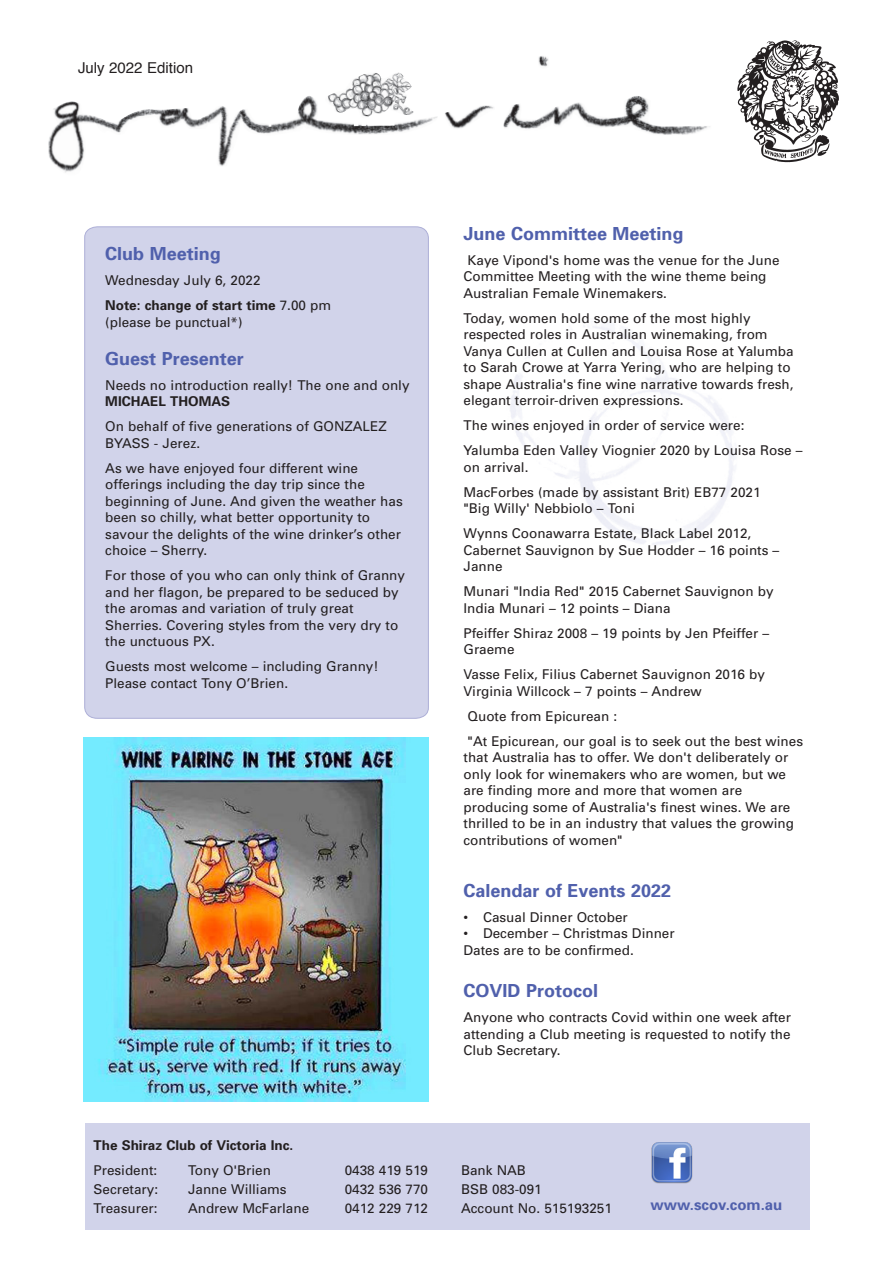
<style>
.page{position:relative;width:893px;height:1263px;background:#fff}
.page>*{position:absolute;margin:0;border:0;box-sizing:border-box;transform-origin:0 0}
.Headers{font:700 18px "Univers";color:#5060ac}
.TEXT{font:15px "Helvetica";color:#231f20}
.subhead{font:700 15px "Univers";color:#5060ac}
.TEXT-2{font:13.5px/16.5px "Univers";color:#231f20}
.TEXT-3{font:700 13.5px "Univers";color:#231f20}
.s1{font-weight:700}
</style>
<div class="page">
<img style="left:48px;top:56px;width:662px;height:117px">
<img style="left:737px;top:40px;width:102px;height:123px">
<img style="left:322px;top:70px;width:91px;height:49px">
<div style="left:77px;top:60px;width:233px;height:21px;background:#fff"></div>
<div style="left:85px;top:1123px;width:725px;height:106px;background:#d1d3ea"></div>
<img style="left:651px;top:1142px;width:42px;height:42px">
<div style="left:84px;top:226px;width:345px;height:493px;background:#d1d3ea"></div>
<img style="left:84px;top:737px;width:344px;height:365px">
<p class="TEXT" style="left:78px;top:56px;width:117px">July 2022 Edition</p>
<p class="Headers" style="left:105px;top:243px;width:117px">Club Meeting</p>
<p class="TEXT-2" style="left:105px;top:272px;width:157px">Wednesday July 6, 2022</p>
<p class="TEXT-2" style="left:105px;top:297px;width:227px"><span class="s1">Note: change of start time</span> 7.00 pm (please be punctual*)</p>
<p class="Headers" style="left:105px;top:347px;width:140px">Guest Presenter</p>
<p class="TEXT-2" style="left:105px;top:377px;width:306px">Needs no introduction really! The one and only<br><span class="s1">MICHAEL THOMAS</span></p>
<p class="TEXT-2" style="left:105px;top:418px;width:283px">On behalf of five generations of GONZALEZ<br>BYASS - Jerez.</p>
<p class="TEXT-2" style="left:105px;top:460px;width:299px">As we have enjoyed four different wine offerings including the day trip since the beginning of June. And given the weather has been so chilly, what better opportunity to savour the delights of the wine drinker’s other choice – Sherry.</p>
<p class="TEXT-2" style="left:105px;top:567px;width:301px">For those of you who can only think of Granny and her flagon, be prepared to be seduced by the aromas and variation of truly great Sherries. Covering styles from the very dry to the unctuous PX.</p>
<p class="TEXT-2" style="left:105px;top:658px;width:275px">Guests most welcome – including Granny!<br>Please contact Tony O’Brien.</p>
<p class="Headers" style="left:463px;top:222px;width:222px">June Committee Meeting</p>
<p class="TEXT-2" style="left:463px;top:252px;width:317px;text-indent:4px">Kaye Vipond's home was the venue for the June<br>Committee Meeting with the wine theme being<br>Australian Female Winemakers.</p>
<p class="TEXT-2" style="left:463px;top:310px;width:332px">Today, women hold some of the most highly respected roles in Australian winemaking, from Vanya Cullen at Cullen and Louisa Rose at Yalumba to Sarah Crowe at Yarra Yering, who are helping to shape Australia's fine wine narrative towards fresh, elegant terroir-driven expressions.</p>
<p class="TEXT-2" style="left:463px;top:417px;width:282px">The wines enjoyed in order of service were:</p>
<p class="TEXT-2" style="left:463px;top:442px;width:340px">Yalumba Eden Valley Viognier 2020 by Louisa Rose – on arrival.</p>
<p class="TEXT-2" style="left:463px;top:484px;width:299px">MacForbes (made by assistant Brit) EB77 2021 "Big Willy' Nebbiolo – Toni</p>
<p class="TEXT-2" style="left:463px;top:525px;width:317px">Wynns Coonawarra Estate, Black Label 2012,<br>Cabernet Sauvignon by Sue Hodder – 16 points –<br>Janne</p>
<p class="TEXT-2" style="left:463px;top:583px;width:312px">Munari "India Red" 2015 Cabernet Sauvignon by<br>India Munari – 12 points – Diana</p>
<p class="TEXT-2" style="left:463px;top:625px;width:307px">Pfeiffer Shiraz 2008 – 19 points by Jen Pfeiffer –<br>Graeme</p>
<p class="TEXT-2" style="left:463px;top:666px;width:303px">Vasse Felix, Filius Cabernet Sauvignon 2016 by<br>Virginia Willcock – 7 points – Andrew</p>
<p class="TEXT-2" style="left:468px;top:708px;width:151px">Quote from Epicurean :</p>
<p class="TEXT-2" style="left:463px;top:733px;width:341px;text-indent:4px">"At Epicurean, our goal is to seek out the best wines that Australia has to offer. We don't deliberately or only look for winemakers who are women, but we are finding more and more that women are producing some of Australia's finest wines. We are thrilled to be in an industry that values the growing contributions of women"</p>
<p class="Headers" style="left:463px;top:879px;width:209px">Calendar of Events 2022</p>
<p class="TEXT-2" style="left:463px;top:909px;width:166px">• Casual Dinner October</p>
<p class="TEXT-2" style="left:463px;top:925px;width:213px">• December – Christmas Dinner</p>
<p class="TEXT-2" style="left:463px;top:942px;width:172px">Dates are to be confirmed.</p>
<p class="Headers" style="left:463px;top:980px;width:136px">COVID Protocol</p>
<p class="TEXT-2" style="left:463px;top:1009px;width:329px;text-align:justify">Anyone who contracts Covid within one week after attending a Club meeting is requested to notify the Club Secretary.</p>
<p class="TEXT-3" style="left:94px;top:1137px;width:201px">The Shiraz Club of Victoria Inc.</p>
<p class="TEXT-2" style="left:94px;top:1162px;width:65px">President:</p>
<p class="TEXT-2" style="left:188px;top:1162px;width:85px">Tony O'Brien</p>
<p class="TEXT-2" style="left:345px;top:1162px;width:85px">0438 419 519</p>
<p class="TEXT-2" style="left:461px;top:1162px;width:66px">Bank NAB</p>
<p class="TEXT-2" style="left:94px;top:1181px;width:66px">Secretary:</p>
<p class="TEXT-2" style="left:188px;top:1181px;width:100px">Janne Williams</p>
<p class="TEXT-2" style="left:345px;top:1181px;width:85px">0432 536 770</p>
<p class="TEXT-2" style="left:461px;top:1181px;width:82px">BSB 083-091</p>
<p class="TEXT-2" style="left:94px;top:1200px;width:66px">Treasurer:</p>
<p class="TEXT-2" style="left:188px;top:1200px;width:123px">Andrew McFarlane</p>
<p class="TEXT-2" style="left:345px;top:1200px;width:85px">0412 229 712</p>
<p class="TEXT-2" style="left:461px;top:1200px;width:152px">Account No. 515193251</p>
<p class="subhead" style="left:651px;top:1196px;width:133px">www.scov.com.au</p>
</div>
